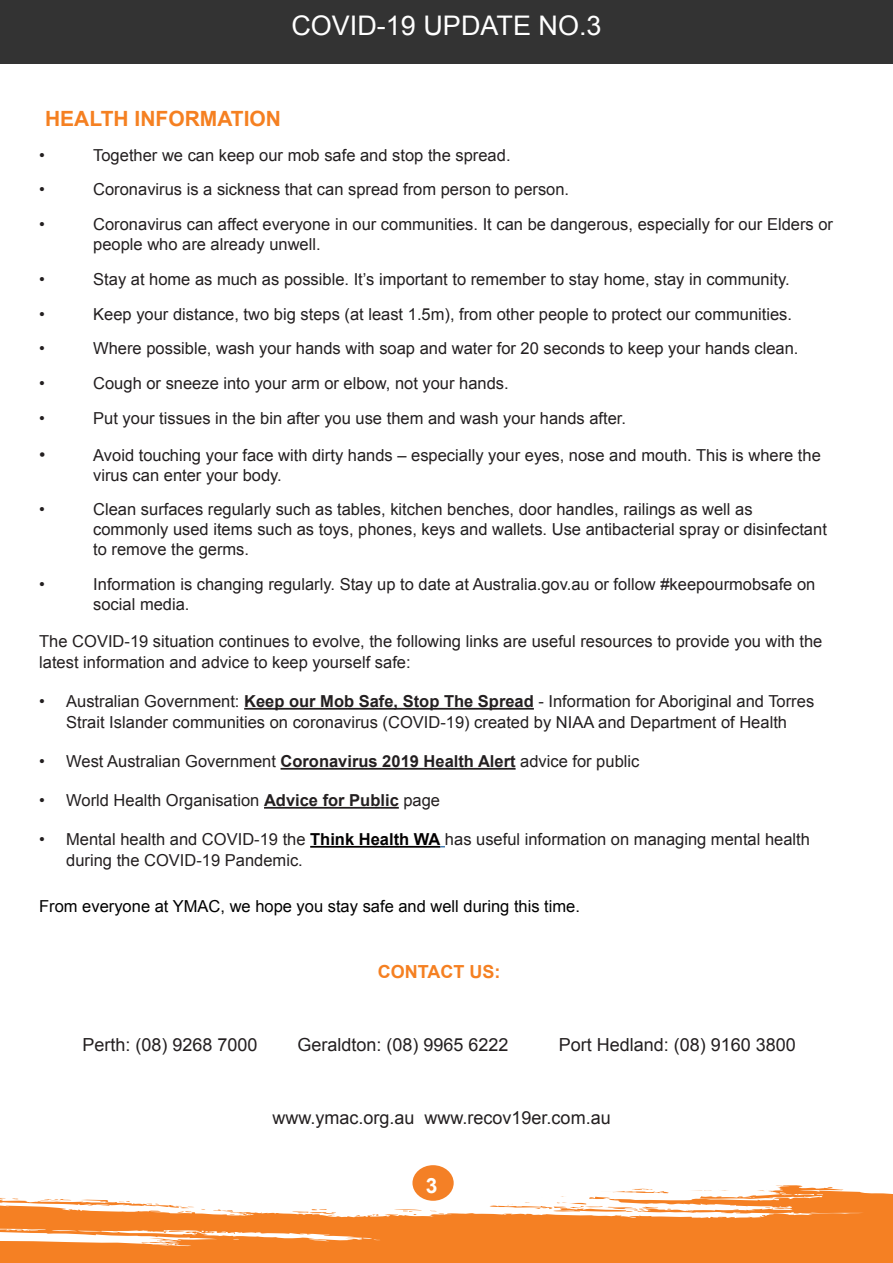
<style>
.page{position:relative;width:893px;height:1263px;background:#fff}
.page>*{position:absolute;margin:0;border:0;box-sizing:border-box;transform-origin:0 0}
.t1{font:27px "Arial";color:#fff}
.paragraph{font:700 21px "Arial";color:#f58021}
.Paragraph_Style_1{font:700 21px "Arial";color:#fff}
.paragraph-2{font:18px "Arial";color:#231f20}
.paragraph-3{font:700 18px "Arial";color:#f58021}
.paragraph-4{font:16.5px/19.8px "Arial";color:#231f20}
.Paragraph_Style_1-2{font:16.5px "Arial";color:#010101}
.s1{font-weight:700}
.s2{font-weight:700;color:#030000}
</style>
<div class="page">
<svg style="left:0;top:1218px;width:893px;height:45px;background:#f5872f"></svg>
<div style="left:0;top:1px;width:893px;height:63px;background:#333"></div>
<svg style="left:0;top:1185px;width:893px;height:33px"></svg>
<svg style="left:0;top:1165px;width:622px;height:42px"></svg>
<div style="left:412px;top:1165px;width:42px;height:36px;background:#f48026;border-radius:50%"></div>
<hr style="left:244px;top:708px;width:290px;height:2px;background:#231f20">
<hr style="left:281px;top:768px;width:235px;height:2px;background:#231f20">
<hr style="left:264px;top:807px;width:135px;height:2px;background:#231f20">
<hr style="left:310px;top:846px;width:130px;height:2px;background:#030000">
<p class="t1" style="left:291px;top:8px;width:312px">COVID-19 UPDATE NO.3</p>
<p class="paragraph" style="left:45px;top:104px;width:238px">HEALTH INFORMATION</p>
<p class="paragraph-4" style="left:39px;top:145px;width:7px">•</p>
<p class="paragraph-4" style="left:93px;top:145px;width:419px">Together we can keep our mob safe and stop the spread.</p>
<p class="paragraph-4" style="left:39px;top:180px;width:7px">•</p>
<p class="paragraph-4" style="left:93px;top:180px;width:477px">Coronavirus is a sickness that can spread from person to person.</p>
<p class="paragraph-4" style="left:39px;top:215px;width:7px">•</p>
<p class="paragraph-4" style="left:93px;top:215px;width:741px">Coronavirus can affect everyone in our communities. It can be dangerous, especially for our Elders or people who are already unwell.</p>
<p class="paragraph-4" style="left:39px;top:269px;width:7px">•</p>
<p class="paragraph-4" style="left:93px;top:269px;width:698px">Stay at home as much as possible. It’s important to remember to stay home, stay in community.</p>
<p class="paragraph-4" style="left:39px;top:304px;width:7px">•</p>
<p class="paragraph-4" style="left:93px;top:304px;width:700px">Keep your distance, two big steps (at least 1.5m), from other people to protect our communities.</p>
<p class="paragraph-4" style="left:39px;top:339px;width:7px">•</p>
<p class="paragraph-4" style="left:93px;top:339px;width:707px">Where possible, wash your hands with soap and water for 20 seconds to keep your hands clean.</p>
<p class="paragraph-4" style="left:39px;top:374px;width:7px">•</p>
<p class="paragraph-4" style="left:93px;top:374px;width:417px">Cough or sneeze into your arm or elbow, not your hands.</p>
<p class="paragraph-4" style="left:39px;top:409px;width:7px">•</p>
<p class="paragraph-4" style="left:93px;top:409px;width:534px">Put your tissues in the bin after you use them and wash your hands after.</p>
<p class="paragraph-2" style="left:39px;top:443px;width:8px">•</p>
<p class="paragraph-4" style="left:93px;top:445px;width:729px">Avoid touching your face with dirty hands – especially your eyes, nose and mouth. This is where the virus can enter your body.</p>
<p class="paragraph-4" style="left:39px;top:500px;width:7px">•</p>
<p class="paragraph-4" style="left:93px;top:500px;width:735px">Clean surfaces regularly such as tables, kitchen benches, door handles, railings as well as commonly used items such as toys, phones, keys and wallets. Use antibacterial spray or disinfectant to remove the germs.</p>
<p class="paragraph-4" style="left:39px;top:574px;width:7px">•</p>
<p class="paragraph-4" style="left:93px;top:574px;width:724px">Information is changing regularly. Stay up to date at Australia.gov.au or follow #keepourmobsafe on social media.</p>
<p class="paragraph-4" style="left:39px;top:631px;width:785px;line-height:21px">The COVID-19 situation continues to evolve, the following links are useful resources to provide you with the latest information and advice to keep yourself safe:</p>
<p class="paragraph-4" style="left:39px;top:691px;width:776px;line-height:21px;text-align:center">• Australian Government: <span class="s1">Keep our Mob Safe, Stop The Spread</span> - Information for Aboriginal and Torres<br>Strait Islander communities on coronavirus (COVID-19) created by NIAA and Department of Health</p>
<p class="paragraph-4" style="left:39px;top:751px;width:602px">• West Australian Government <span class="s1">Coronavirus 2019 Health Alert</span> advice for public</p>
<p class="paragraph-4" style="left:39px;top:790px;width:402px">• World Health Organisation <span class="s1">Advice for Public</span> page</p>
<p class="paragraph-4" style="left:66px;top:829px;width:745px;line-height:21px;text-indent:-27px">• Mental health and COVID-19 the <span class="s2">Think Health WA</span> has useful information on managing mental health during the COVID-19 Pandemic.</p>
<p class="Paragraph_Style_1-2" style="left:39px;top:895px;width:542px">From everyone at YMAC, we hope you stay safe and well during this time.</p>
<p class="paragraph-3" style="left:378px;top:959px;width:124px">CONTACT US:</p>
<p class="paragraph-2" style="left:82px;top:1033px;width:177px">Perth: (08) 9268 7000</p>
<p class="paragraph-2" style="left:297px;top:1033px;width:213px">Geraldton: (08) 9965 6222</p>
<p class="paragraph-2" style="left:559px;top:1033px;width:239px">Port Hedland: (08) 9160 3800</p>
<p class="paragraph-2" style="left:273px;top:1106px;width:340px">www.ymac.org.au www.recov19er.com.au</p>
<p class="Paragraph_Style_1" style="left:426px;top:1171px;width:13px">3</p>
</div>
